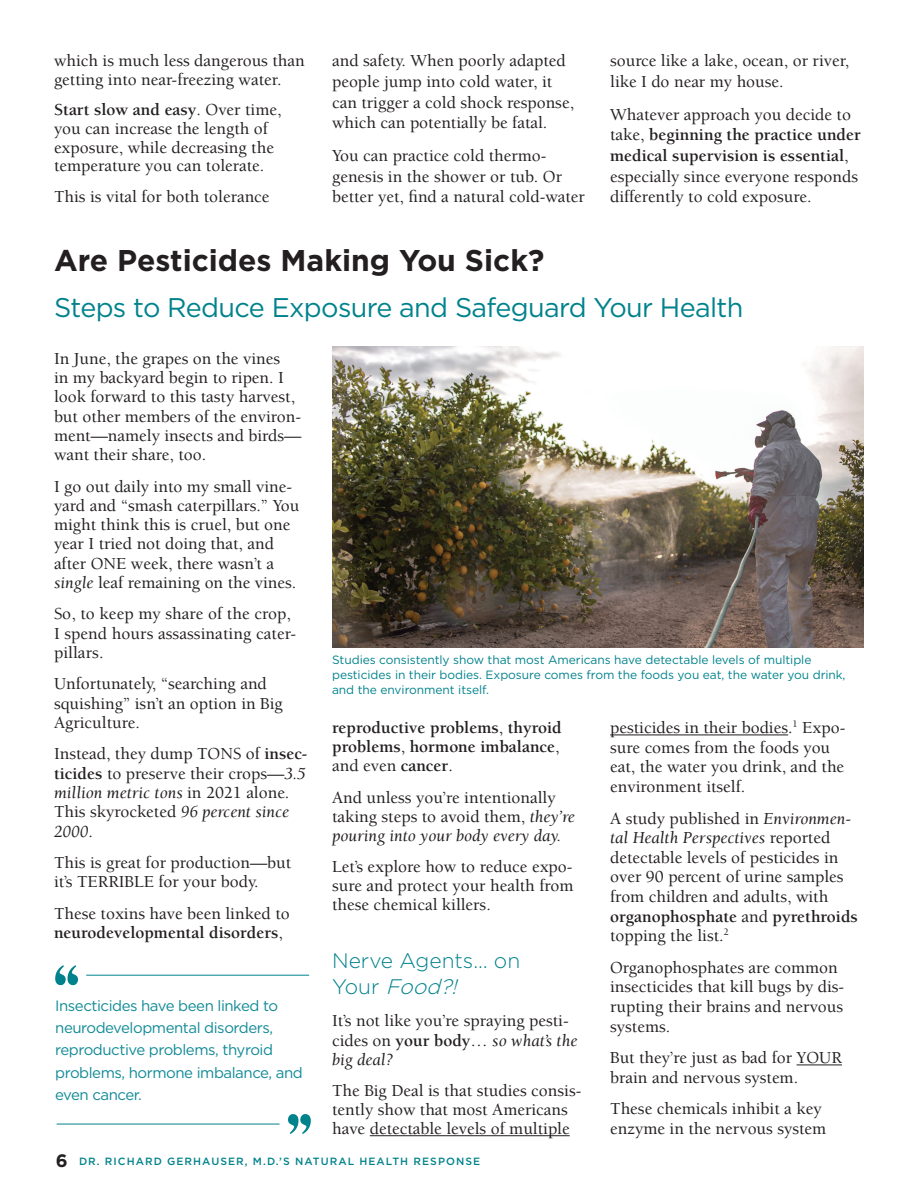
<style>
.page{position:relative;width:918px;height:1188px;background:#fff}
.page>*{position:absolute;margin:0;border:0;box-sizing:border-box;transform-origin:0 0}
.t1{font:700 30px "Gotham";color:#231f20}
.t2{font:27px "Gotham";letter-spacing:-.025em;color:#00828c}
.t3{font:300 21px/25.7px "Gotham";color:#00828c}
.t4{font:500 17.25px/19.4px "Berkeley Std";color:#231f20}
.t5{font:700 17.25px/19px "Berkeley Std";color:#231f20;text-align:justify}
.t6{font:15px/22.4px "Gotham";letter-spacing:-.03em;color:#118a96}
.t7{font:12px/14.9px "Gotham";letter-spacing:-.005em;color:#00828c}
.t8{font:500 10.5px "Gotham";letter-spacing:.1em;color:#00828c}
.s1{font-weight:700}
.s2{font-weight:400;font-style:italic}
.s3{font-weight:500}
.s4{font-style:italic}
.s5{font-weight:700;font-size:18px;color:#231f20}
</style>
<div class="page">
<hr style="left:370px;top:1135px;width:200px;height:1px;background:#231f20">
<hr style="left:610px;top:734px;width:178px;height:1px;background:#231f20">
<hr style="left:797px;top:1064px;width:45px;height:1px;background:#231f20">
<img style="left:332px;top:347px;width:532px;height:301px">
<svg style="left:55px;top:965px;width:23px;height:20px"></svg>
<hr style="left:86px;top:975px;width:223px;height:1px;background:#00828c">
<svg style="left:288px;top:1114px;width:23px;height:20px"></svg>
<hr style="left:57px;top:1124px;width:223px;height:1px;background:#00828c">
<p class="t4" style="left:54px;top:52px;width:252px;line-height:18.6px">which is much less dangerous than getting into near-freezing water.</p>
<p class="t4" style="left:54px;top:101px;width:229px;line-height:18.6px"><span class="s1">Start slow and easy</span>. Over time, you can increase the length of exposure, while decreasing the temperature you can tolerate.</p>
<p class="t4" style="left:54px;top:187px;width:217px">This is vital for both tolerance</p>
<p class="t4" style="left:332px;top:51px;width:244px;line-height:20.7px">and safety. When poorly adapted people jump into cold water, it can trigger a cold shock response, which can potentially be fatal.</p>
<p class="t4" style="left:332px;top:146px;width:254px;line-height:20.7px">You can practice cold thermo&shy;genesis in the shower or tub. Or better yet, find a natural cold-water</p>
<p class="t4" style="left:610px;top:51px;width:241px;line-height:20.7px">source like a lake, ocean, or river, like I do near my house.</p>
<p class="t4" style="left:610px;top:104px;width:252px;line-height:20.7px">Whatever approach you decide to take, <span class="s1">beginning the practice under medical supervision is essential</span>, especially since everyone responds differently to cold exposure.</p>
<h1 class="t1" style="left:54px;top:241px;width:492px">Are Pesticides Making You Sick?</h1>
<h2 class="t2" style="left:54px;top:291px;width:691px">Steps to Reduce Exposure and Safeguard Your Health</h2>
<p class="t4" style="left:54px;top:349px;width:249px">In June, the grapes on the vines<br>in my backyard begin to ripen. I look forward to this tasty harvest, but other members of the environ&shy;ment—namely insects and birds— want their share, too.</p>
<p class="t4" style="left:54px;top:477px;width:247px">I go out daily into my small vine&shy;yard and “smash caterpillars.” You might think this is cruel, but one year I tried not doing that, and after ONE week, there wasn’t a <span class="s2">single</span> leaf remaining on the vines.</p>
<p class="t4" style="left:54px;top:605px;width:244px">So, to keep my share of the crop,<br>I spend hours assassinating cater&shy;pillars.</p>
<p class="t4" style="left:54px;top:675px;width:230px">Unfortunately, “searching and squishing” isn’t an option in Big<br>Agriculture.</p>
<p class="t4" style="left:54px;top:745px;width:254px">Instead, they dump TONS of <span class="s1">insec&shy;ticides</span> to preserve their crops—<span class="s2">3.5 million metric tons</span> in 2021 alone.<br>This skyrocketed <span class="s2">96 percent since<br>2000</span>.</p>
<p class="t4" style="left:54px;top:853px;width:239px">This is great for production—but it’s TERRIBLE for your body.</p>
<p class="t4" style="left:54px;top:904px;width:237px">These toxins have been linked to <span class="s1">neurodevelopmental disorders</span>,</p>
<p class="t6" style="left:55px;top:994px;width:249px">Insecticides have been linked to neurodevelopmental disorders, reproductive problems, thyroid problems, hormone imbalance, and even cancer.</p>
<p class="t7" style="left:332px;top:652px;width:515px">Studies consistently show that most Americans have detectable levels of multiple pesticides in their bodies. Exposure comes from the foods you eat, the water you drink, and the environment itself.</p>
<p class="t5" style="left:332px;top:719px;width:231px">reproductive problems<span class="s3">,</span> thyroid problems<span class="s3">,</span> hormone imbalance<span class="s3">, and even</span> cancer<span class="s3">.</span></p>
<p class="t4" style="left:332px;top:788px;width:244px">And unless you’re intentionally taking steps to avoid them, <span class="s2">they’re pouring into your body every day.</span></p>
<p class="t4" style="left:332px;top:857px;width:243px;text-align:justify">Let’s explore how to reduce expo&shy;sure and protect your health from these chemical killers.</p>
<p class="t3" style="left:332px;top:947px;width:190px">Nerve Agents… on<br>Yo u r <span class="s4">Food?!</span></p>
<p class="t4" style="left:332px;top:1012px;width:247px">It’s not like you’re spraying pesti&shy;cides on <span class="s1">your body</span>… <span class="s2">so what’s the big deal?</span></p>
<p class="t4" style="left:332px;top:1081px;width:251px">The Big Deal is that studies consis&shy;tently show that most Americans have detectable levels of multiple</p>
<p class="t4" style="left:610px;top:718px;width:237px">pesticides in their bodies.<sup>1</sup> Expo&shy;sure comes from the foods you eat, the water you drink, and the environment itself.</p>
<p class="t4" style="left:610px;top:809px;width:249px">A study published in <span class="s2">Environmen&shy;tal Health Perspectives</span> reported detectable levels of pesticides in over 90 percent of urine samples from children and adults, with <span class="s1">organophosphate</span> and <span class="s1">pyrethroids </span>topping the list.<sup>2</sup></p>
<p class="t4" style="left:610px;top:958px;width:236px">Organophosphates are common insecticides that kill bugs by dis&shy;rupting their brains and nervous systems.</p>
<p class="t4" style="left:610px;top:1048px;width:233px">But they’re just as bad for YOUR brain and nervous system.</p>
<p class="t4" style="left:610px;top:1099px;width:218px">These chemicals inhibit a key enzyme in the nervous system</p>
<p class="t8" style="left:56px;top:1154px;width:426px"><span class="s5">6</span> DR. RICHARD GERHAUSER, M.D.’S NATURAL HEALTH RESPONSE</p>
</div>
